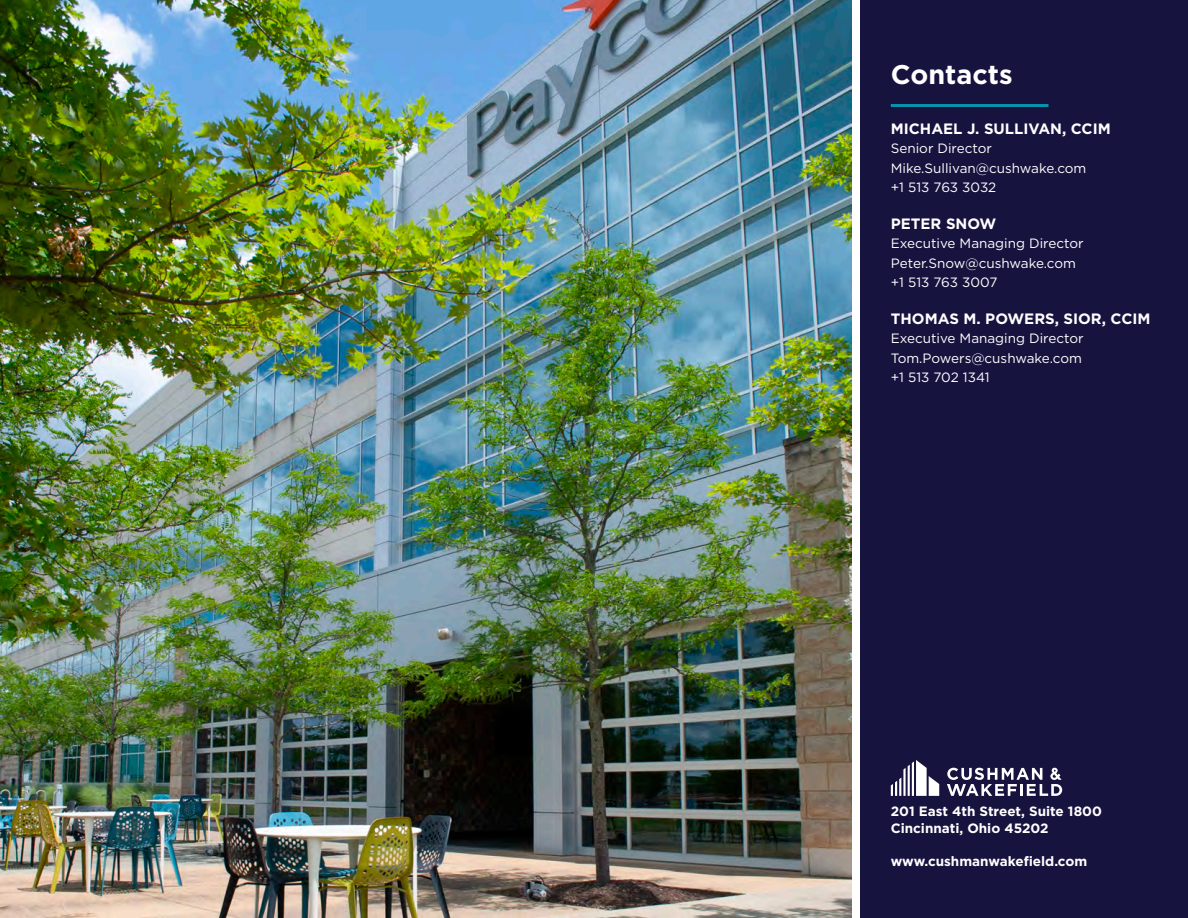
<style>
.page{position:relative;width:1188px;height:918px;background:#fff}
.page>*{position:absolute;margin:0;border:0;box-sizing:border-box;transform-origin:0 0}
.t1{font:700 27px "Gotham";color:#fff}
.t2{font:700 15px "Gotham";color:#fff}
.t3{font:13.5px/19.5px "Gotham";color:#fff}
.t4{font:700 13.5px "Gotham";color:#fff}
</style>
<div class="page">
<img style="left:0;top:0;width:851px;height:918px">
<div style="left:860px;top:0;width:328px;height:918px;background:#17133f"></div>
<svg style="left:891px;top:760px;width:48px;height:36px"></svg>
<svg style="left:947px;top:768px;width:115px;height:28px"></svg>
<hr style="left:891px;top:104px;width:158px;height:3px;background:#0892ae">
<p class="t1" style="left:891px;top:56px;width:123px">Contacts</p>
<p class="t2" style="left:891px;top:119px;width:221px">MICHAEL J. SULLIVAN, CCIM</p>
<p class="t3" style="left:891px;top:139px;width:197px">Senior Director<br>Mike.Sullivan@cushwake.com +1 513 763 3032</p>
<p class="t2" style="left:891px;top:214px;width:107px">PETER SNOW</p>
<p class="t3" style="left:891px;top:234px;width:194px">Executive Managing Director<br>Peter.Snow@cushwake.com +1 513 763 3007</p>
<p class="t2" style="left:891px;top:309px;width:261px">THOMAS M. POWERS, SIOR, CCIM</p>
<p class="t3" style="left:891px;top:328px;width:194px">Executive Managing Director<br>Tom.Powers@cushwake.com +1 513 702 1341</p>
<p class="t4" style="left:891px;top:803px;width:213px">201 East 4th Street, Suite 1800</p>
<p class="t4" style="left:891px;top:819px;width:159px">Cincinnati, Ohio 45202</p>
<p class="t4" style="left:891px;top:852px;width:198px">www.cushmanwakefield.com</p>
</div>
